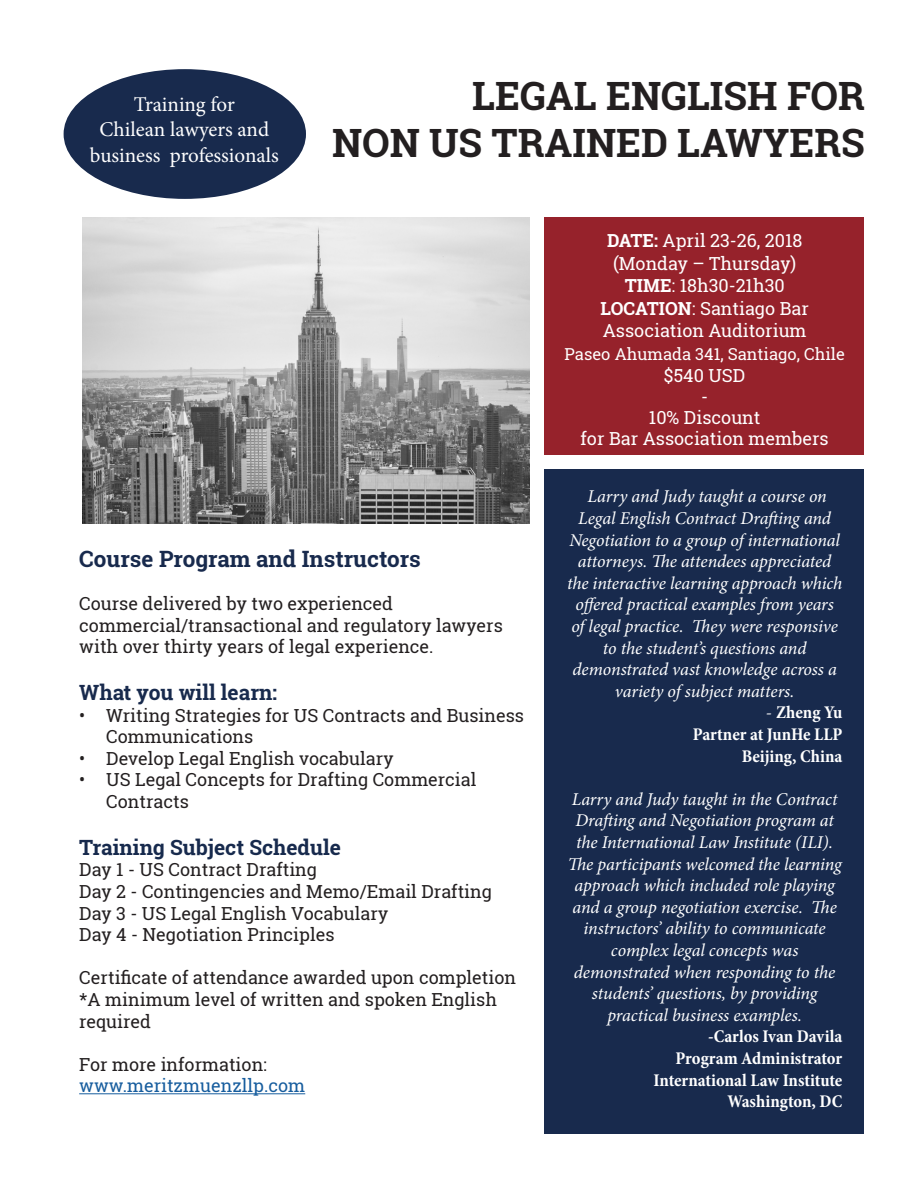
<style>
.page{position:relative;width:918px;height:1188px;background:#fff}
.page>*{position:absolute;margin:0;border:0;box-sizing:border-box;transform-origin:0 0}
.t1{font:700 39px "Roboto Slab";color:#231f20}
.t2{font:700 22.5px "Roboto Slab";color:#182a4d}
.t3{font:21px "Minion Pro";letter-spacing:-.005em;color:#fff}
.t4{font:700 21px "Roboto Slab";color:#172a4d}
.t5{font:700 21px "Roboto Slab";color:#182a4d}
.t6{font:italic 18px/21.6px "Minion Pro";letter-spacing:-.01em;color:#fff;text-align:center}
.t7{font:18px/21.6px "Roboto Slab";color:#231f20}
.t8{font:18px "Roboto Slab";color:#fff}
.t9{font:700 condensed 18px "Minion Pro";letter-spacing:-.005em;color:#fff}
.t10{font:18px "Roboto Slab";color:#175d9e}
.t11{font:16.5px "Roboto Slab";color:#fff}
.s1{font-weight:700}
.s2{font-weight:400;font-stretch:normal}
</style>
<div class="page">
<div style="left:545px;top:218px;width:319px;height:237px;background:#96222b"></div>
<hr style="left:79px;top:1093px;width:226px;height:1px;background:#175d9e">
<img style="left:82px;top:218px;width:448px;height:305px">
<div style="left:545px;top:470px;width:319px;height:664px;background:#182a4d"></div>
<div style="left:64px;top:69px;width:242px;height:130px;background:#182a4d;border-radius:50%"></div>
<p class="t3" style="left:134px;top:90px;width:102px">Training for</p>
<p class="t3" style="left:100px;top:116px;width:171px">Chilean lawyers and</p>
<p class="t3" style="left:90px;top:141px;width:190px">business professionals</p>
<p class="t1" style="left:472px;top:69px;width:394px">LEGAL ENGLISH FOR</p>
<p class="t1" style="left:332px;top:116px;width:534px">NON US TRAINED LAWYERS</p>
<p class="t8" style="left:607px;top:229px;width:197px"><span class="s1">DATE:</span> April 23-26, 2018</p>
<p class="t8" style="left:613px;top:251px;width:185px">(Monday – Thursday)</p>
<p class="t8" style="left:625px;top:274px;width:161px"><span class="s1">TIME</span>: 18h30-21h30</p>
<p class="t8" style="left:601px;top:296px;width:210px"><span class="s1">LOCATION</span>: Santiago Bar</p>
<p class="t8" style="left:603px;top:319px;width:205px">Association Auditorium</p>
<p class="t11" style="left:565px;top:343px;width:282px">Paseo Ahumada 341, Santiago, Chile</p>
<p class="t8" style="left:664px;top:364px;width:83px">$540 USD</p>
<p class="t8" style="left:701px;top:385px;width:9px">-</p>
<p class="t8" style="left:649px;top:406px;width:113px">10% Discount</p>
<p class="t8" style="left:581px;top:427px;width:250px">for Bar Association members</p>
<p class="t2" style="left:79px;top:543px;width:343px">Course Program and Instructors</p>
<p class="t7" style="left:79px;top:593px;width:315px">Course delivered by two experienced</p>
<p class="t7" style="left:79px;top:614px;width:425px">commercial/transactional and regulatory lawyers with over thirty years of legal experience.</p>
<p class="t5" style="left:79px;top:678px;width:199px">What you will learn:</p>
<p class="t7" style="left:106px;top:704px;width:419px;text-indent:-27px">• Writing Strategies for US Contracts and Business<br>Communications</p>
<p class="t7" style="left:79px;top:747px;width:316px">• Develop Legal English vocabulary</p>
<p class="t7" style="left:106px;top:769px;width:372px;text-indent:-27px">• US Legal Concepts for Drafting Commercial<br>Contracts</p>
<p class="t4" style="left:79px;top:833px;width:263px">Training Subject Schedule</p>
<p class="t7" style="left:79px;top:859px;width:239px">Day 1 - US Contract Drafting</p>
<p class="t7" style="left:79px;top:881px;width:414px">Day 2 - Contingencies and Memo/Email Drafting</p>
<p class="t7" style="left:79px;top:902px;width:311px">Day 3 - US Legal English Vocabulary</p>
<p class="t7" style="left:79px;top:924px;width:257px">Day 4 - Negotiation Principles</p>
<p class="t7" style="left:79px;top:967px;width:438px">Certificate of attendance awarded upon completion</p>
<p class="t7" style="left:79px;top:989px;width:419px">*A minimum level of written and spoken English</p>
<p class="t7" style="left:79px;top:1010px;width:73px">required</p>
<p class="t7" style="left:79px;top:1053px;width:189px">For more information:</p>
<p class="t10" style="left:79px;top:1074px;width:228px">www.meritzmuenzllp.com</p>
<p class="t6" style="left:567px;top:486px;width:277px">Larry and Judy taught a course on Legal English Contract Drafting and Negotiation to a group of international attorneys. The attendees appreciated the interactive learning approach which offered practical examples from years of legal practice. They were responsive to the student’s questions and</p>
<p class="t6" style="left:573px;top:659px;width:266px">demonstrated vast knowledge across a</p>
<p class="t6" style="left:615px;top:680px;width:181px">variety of subject matters.</p>
<p class="t9" style="left:766px;top:700px;width:78px"><span class="s2">-</span> Zheng Yu</p>
<p class="t9" style="left:693px;top:722px;width:151px">Partner at JunHe LLP</p>
<p class="t9" style="left:742px;top:743px;width:102px">Beijing, China</p>
<p class="t6" style="left:568px;top:788px;width:275px">Larry and Judy taught in the Contract Drafting and Negotiation program at the International Law Institute (ILI).<br>The participants welcomed the learning approach which included role playing and a group negotiation exercise. The instructors’ ability to communicate</p>
<p class="t6" style="left:611px;top:939px;width:189px">complex legal concepts was</p>
<p class="t6" style="left:574px;top:961px;width:263px">demonstrated when responding to the students’ questions, by providing</p>
<p class="t6" style="left:607px;top:1004px;width:196px">practical business examples.</p>
<p class="t9" style="left:708px;top:1024px;width:136px">-Carlos Ivan Davila</p>
<p class="t9" style="left:675px;top:1046px;width:168px">Program Administrator</p>
<p class="t9" style="left:653px;top:1067px;width:190px">International Law Institute</p>
<p class="t9" style="left:728px;top:1089px;width:116px">Washington, DC</p>
</div>
